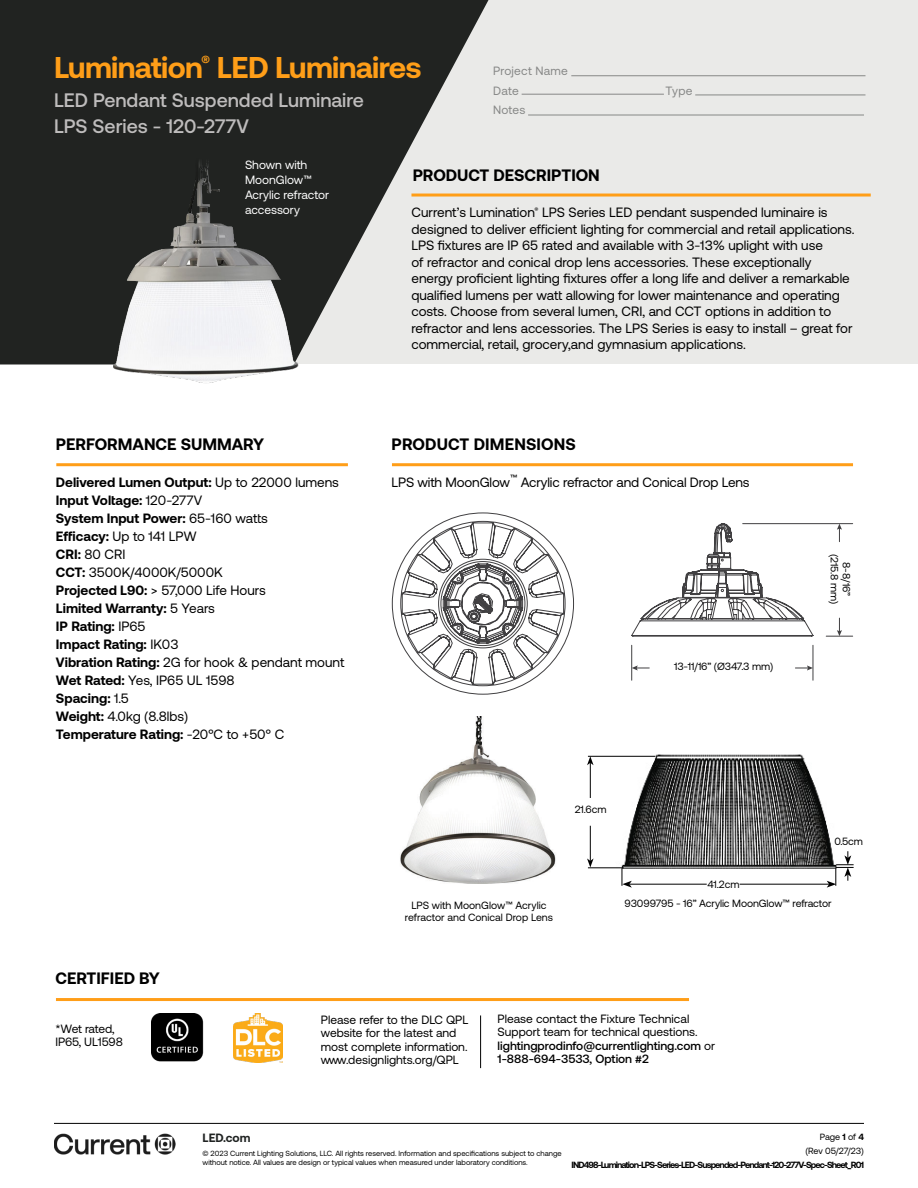
<style>
.page{position:relative;width:918px;height:1188px;background:#fff}
.page>*{position:absolute;margin:0;border:0;box-sizing:border-box;transform-origin:0 0}
.t1{font:700 30px "Aeonik";letter-spacing:-.02em;color:#ff9e18}
.t2{font:500 19.5px/26px "Aeonik";color:#bebcbc}
.t3{font:700 16.5px "Aeonik";color:#000}
.t4{font:13.5px/16.5px "Aeonik";color:#000}
.t5{font:700 13.5px/18px "Aeonik";color:#000}
.t6{font:12px/13.5px "Aeonik";color:#000}
.t7{font:12px/15px "Aeonik";color:#fff}
.t8{font:12px/19.5px "Aeonik";letter-spacing:.02em;color:#878887}
.t9{font:700 12px "Aeonik";color:#202322}
.t10{font:10.5px/12px "Aeonik";letter-spacing:-.01em;color:#000;text-align:center}
.t11{font:700 9px "Aeonik";letter-spacing:-.1em;color:#000}
.t12{font:9px/14.1px "Aeonik";letter-spacing:-.005em;color:#000;text-align:right}
.t13{font:7.5px/9.8px "Aeonik";color:#000}
.s1{font-weight:400}
.s2{font-weight:500}
.s3{font-weight:700}
</style>
<div class="page">
<div style="left:0;top:0;width:918px;height:364px;background:#eaeae8"></div>
<svg style="left:0;top:0;width:496px;height:364px;fill:#212321"></svg>
<hr style="left:571px;top:75px;width:295px;height:1px;background:#878887">
<hr style="left:522px;top:94px;width:142px;height:1px;background:#878887">
<hr style="left:695px;top:95px;width:170px;height:1px;background:#878887">
<hr style="left:528px;top:115px;width:336px;height:1px;background:#878887">
<hr style="left:54px;top:1123px;width:810px;height:1px;background:#000">
<img style="left:54px;top:1133px;width:122px;height:22px">
<hr style="left:411px;top:194px;width:460px;height:3px;background:#ff9e18">
<hr style="left:392px;top:463px;width:461px;height:3px;background:#ff9e18">
<hr style="left:56px;top:463px;width:292px;height:3px;background:#ff9e18">
<img style="left:97px;top:152px;width:223px;height:231px">
<hr style="left:56px;top:998px;width:633px;height:3px;background:#ff9e18">
<img style="left:400px;top:716px;width:156px;height:168px">
<svg style="left:392px;top:512px;width:182px;height:183px"></svg>
<svg style="left:837px;top:524px;width:5px;height:18px"></svg>
<svg style="left:631px;top:523px;width:183px;height:158px"></svg>
<hr style="left:631px;top:645px;width:1px;height:35px;background:#414042">
<svg style="left:826px;top:618px;width:27px;height:19px"></svg>
<hr style="left:743px;top:523px;width:110px;height:1px;background:#414042">
<img style="left:587px;top:754px;width:245px;height:134px">
<hr style="left:588px;top:756px;width:67px;height:1px;background:#000">
<hr style="left:588px;top:867px;width:36px;height:1px;background:#000">
<hr style="left:590px;top:763px;width:1px;height:35px;background:#000">
<svg style="left:587px;top:756px;width:7px;height:9px"></svg>
<hr style="left:590px;top:826px;width:1px;height:35px;background:#000">
<svg style="left:587px;top:858px;width:7px;height:9px"></svg>
<hr style="left:629px;top:884px;width:78px;height:1px;background:#000">
<svg style="left:622px;top:868px;width:10px;height:20px"></svg>
<hr style="left:740px;top:884px;width:89px;height:1px;background:#000">
<svg style="left:827px;top:851px;width:27px;height:37px"></svg>
<hr style="left:480px;top:1015px;width:1px;height:53px;background:#000">
<img style="left:151px;top:1013px;width:52px;height:49px">
<img style="left:233px;top:1013px;width:49px;height:49px">
<h1 class="t1" style="left:54px;top:51px;width:369px">Lumination<sup>®</sup> LED Luminaires</h1>
<h2 class="t2" style="left:54px;top:88px;width:311px">LED Pendant Suspended Luminaire<br>LPS Series - 120-277V</h2>
<p class="t8" style="left:493px;top:61px;width:76px">Project Name<br>Date</p>
<p class="t8" style="left:493px;top:100px;width:34px">Notes</p>
<p class="t8" style="left:665px;top:81px;width:29px">Type</p>
<p class="t7" style="left:245px;top:158px;width:86px">Shown with<br>MoonGlow™<br>Acrylic refractor accessory</p>
<p class="t3" style="left:56px;top:434px;width:210px">PERFORMANCE SUMMARY</p>
<p class="t5" style="left:56px;top:473px;width:290px">Delivered Lumen Output: <span class="s1">Up to 22000 lumens<br></span>Input Voltage: <span class="s1">120-277V<br></span>System Input Power: <span class="s1">65-160 watts<br></span>Efficacy: <span class="s1">Up to 141 LPW<br></span>CRI: <span class="s1">80 CRI<br></span>CCT: <span class="s1">3500K/4000K/5000K<br></span>Projected L90: <span class="s1">&gt; 57,000 Life Hours<br></span>Limited Warranty: <span class="s1">5 Years<br></span>IP Rating: <span class="s1">IP65<br></span>Impact Rating: <span class="s1">IK03<br></span>Vibration Rating: <span class="s1">2G for hook &amp; pendant mount<br></span>Wet Rated: <span class="s1">Yes, IP65 UL 1598<br></span>Spacing: <span class="s1">1.5<br></span>Weight: <span class="s1">4.0kg (8.8lbs)<br></span>Temperature Rating: <span class="s1">-20°C to +50° C</span></p>
<p class="t3" style="left:56px;top:969px;width:106px">CERTIFIED BY</p>
<p class="t3" style="left:413px;top:166px;width:189px">PRODUCT DESCRIPTION</p>
<p class="t4" style="left:411px;top:204px;width:445px">Current’s Lumination<sup>®</sup> LPS Series LED pendant suspended luminaire is designed to deliver efficient lighting for commercial and retail applications.<br>LPS fixtures are IP 65 rated and available with 3-13% uplight with use<br>of refractor and conical drop lens accessories. These exceptionally energy proficient lighting fixtures offer a long life and deliver a remarkable qualified lumens per watt allowing for lower maintenance and operating costs. Choose from several lumen, CRI, and CCT options in addition to refractor and lens accessories. The LPS Series is easy to install – great for commercial, retail, grocery,and gymnasium applications.</p>
<p class="t3" style="left:392px;top:434px;width:186px">PRODUCT DIMENSIONS</p>
<p class="t4" style="left:392px;top:474px;width:360px">LPS with MoonGlow<sup>™</sup> Acrylic refractor and Conical Drop Lens</p>
<p class="t10" style="left:575px;top:804px;width:33px">21.6cm</p>
<p class="t10" style="left:674px;top:661px;width:101px">13-11/16” (Ø347.3 mm)</p>
<p class="t10" style="left:707px;top:878px;width:34px">41.2cm</p>
<p class="t10" style="left:852px;top:554px;width:52px;rotate:90deg">8-8/16” (215.8 mm)</p>
<p class="t10" style="left:835px;top:836px;width:30px">0.5cm</p>
<p class="t10" style="left:405px;top:899px;width:150px">LPS with MoonGlow™ Acrylic refractor and Conical Drop Lens</p>
<p class="t10" style="left:625px;top:897px;width:209px">93099795 - 16” Acrylic MoonGlow™ refractor</p>
<p class="t6" style="left:56px;top:1022px;width:69px">*Wet rated,<br>IP65, UL1598</p>
<p class="t6" style="left:321px;top:1013px;width:149px">Please refer to the DLC QPL website for the latest and most complete information. www.designlights.org/QPL</p>
<p class="t6" style="left:498px;top:1012px;width:219px">Please contact the Fixture Technical Support team for technical questions. <span class="s2">lightingprodinfo@currentlighting.com</span> or <span class="s2">1-888-694-3533, Option #2</span></p>
<p class="t9" style="left:203px;top:1131px;width:49px">LED.com</p>
<p class="t13" style="left:203px;top:1148px;width:361px">© 2023 Current Lighting Solutions, LLC. All rights reserved. Information and specifications subject to change without notice. All values are design or typical values when measured under laboratory conditions.</p>
<p class="t12" style="left:806px;top:1130px;width:60px">Page <span class="s3">1</span> of <span class="s3">4 </span>(Rev 05/27/23)</p>
<p class="t11" style="left:572px;top:1160px;width:294px">IND498-Lumination-LPS-Series-LED-Suspended-Pendant-120-277V-Spec-Sheet_R01</p>
</div>
